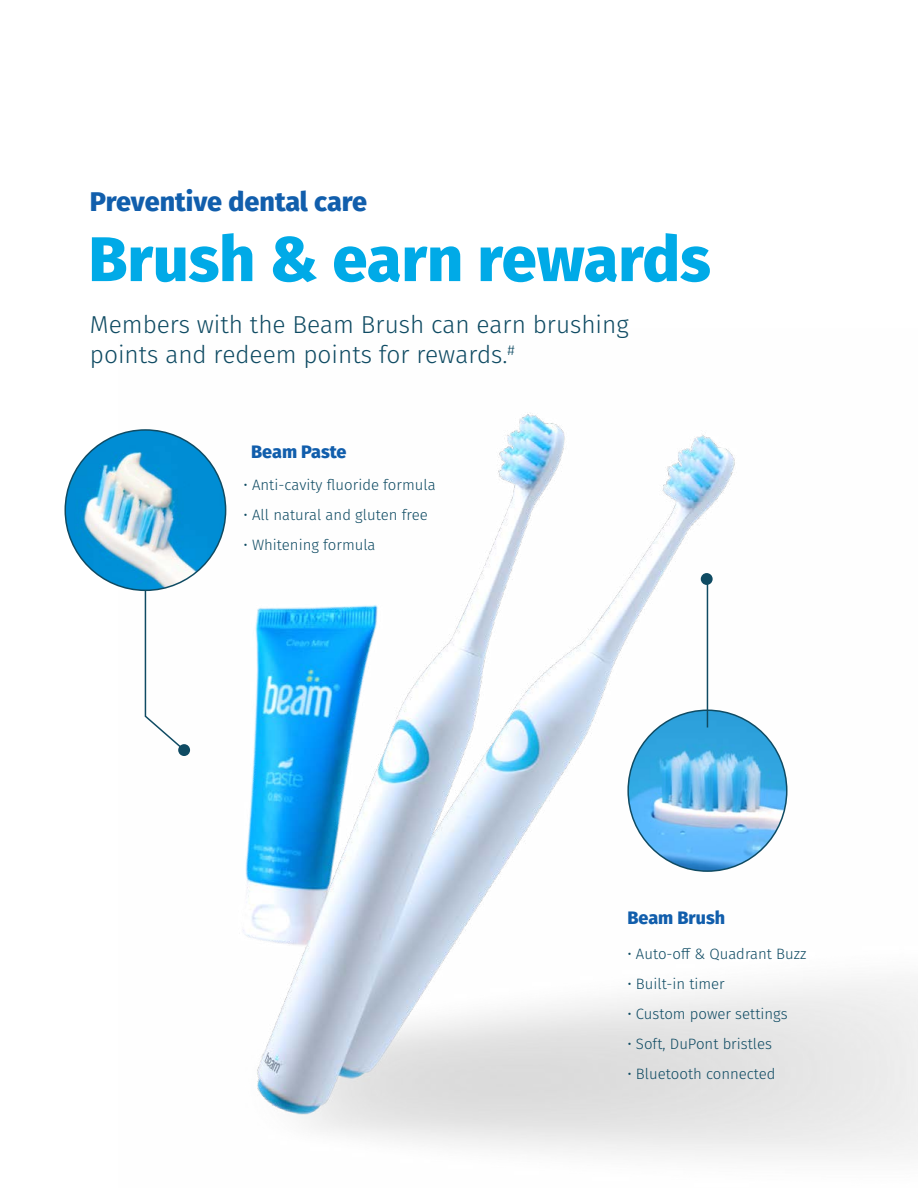
<style>
.page{position:relative;width:918px;height:1188px;background:#fff}
.page>*{position:absolute;margin:0;border:0;box-sizing:border-box;transform-origin:0 0}
.t1{font:800 63px "Fira Sans";color:#00aae7}
.t2{font:800 27px "Fira Sans";letter-spacing:-.005em;color:#115eac}
.t3{font:300 24.45px/30.2px "Fira Sans";color:#0f4b63}
.t4{font:800 18px "Fira Sans";color:#115eac}
.t5{font:300 15px "Fira Sans";color:#0f4b63}
</style>
<div class="page">
<img style="left:119px;top:413px;width:799px;height:745px">
<img style="left:65px;top:430px;width:161px;height:160px;border-radius:80px">
<div style="left:701px;top:573px;width:12px;height:12px;background:#0f4b63;border-radius:50%"></div>
<img style="left:628px;top:710px;width:159px;height:161px">
<svg style="left:144px;top:589px;width:42px;height:163px"></svg>
<div style="left:178px;top:744px;width:12px;height:12px;background:#0f4b63;border-radius:50%"></div>
<hr style="left:707px;top:579px;width:1px;height:149px;background:#0f4b63">
<h2 class="t2" style="left:90px;top:178px;width:279px">Preventive dental care</h2>
<h1 class="t1" style="left:88px;top:205px;width:624px">Brush &amp; earn rewards</h1>
<h3 class="t3" style="left:90px;top:309px;width:540px">Members with the Beam Brush can earn brushing points and redeem points for rewards.<sup>#</sup></h3>
<p class="t4" style="left:251px;top:436px;width:97px">Beam Paste</p>
<p class="t5" style="left:244px;top:474px;width:194px">• Anti-cavity fluoride formula</p>
<p class="t5" style="left:244px;top:504px;width:186px">• All natural and gluten free</p>
<p class="t5" style="left:244px;top:534px;width:133px">• Whitening formula</p>
<p class="t4" style="left:627px;top:902px;width:99px">Beam Brush</p>
<p class="t5" style="left:627px;top:943px;width:181px">• Auto-off &amp; Quadrant Buzz</p>
<p class="t5" style="left:627px;top:973px;width:99px">• Built-in timer</p>
<p class="t5" style="left:627px;top:1003px;width:162px">• Custom power settings</p>
<p class="t5" style="left:627px;top:1033px;width:146px">• Soft, DuPont bristles</p>
<p class="t5" style="left:627px;top:1063px;width:150px">• Bluetooth connected</p>
</div>
